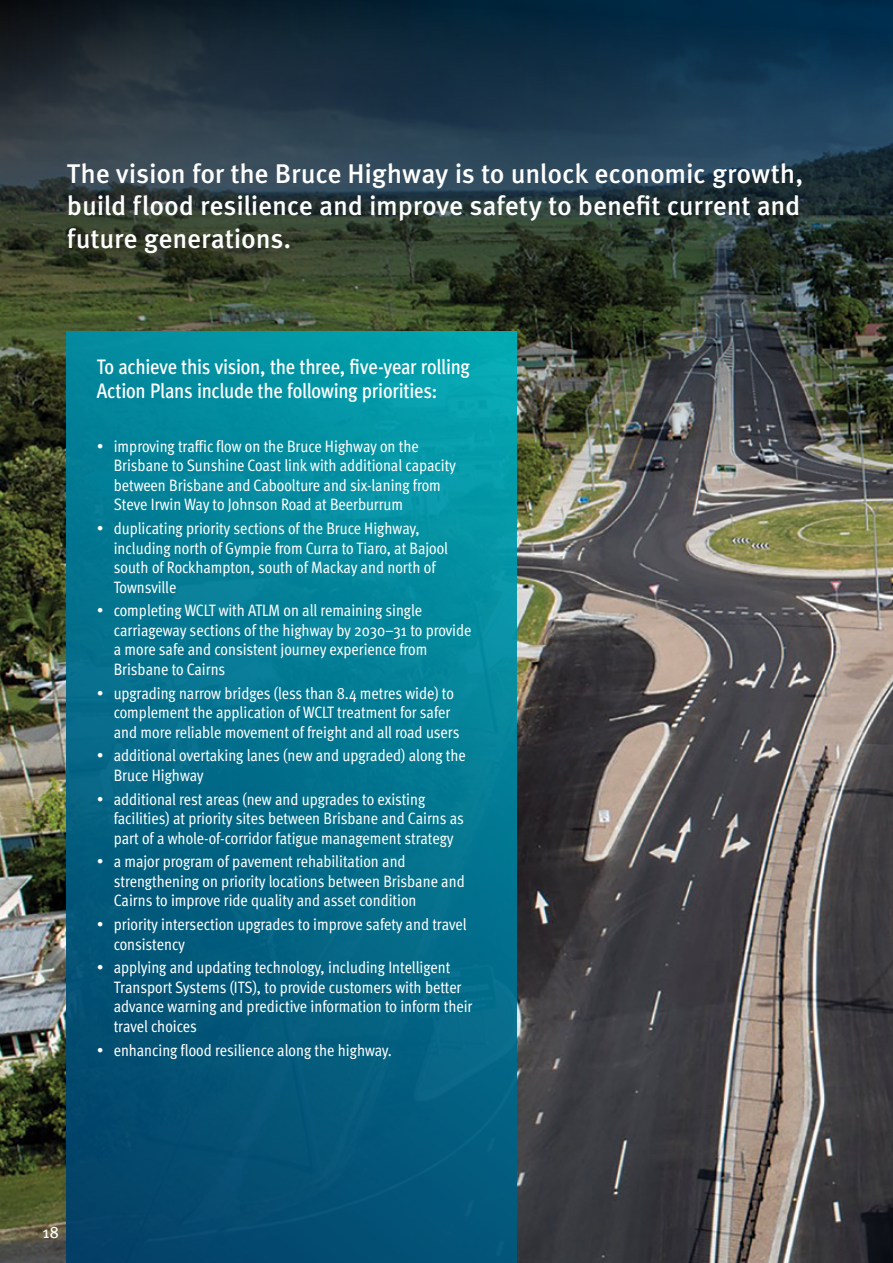
<style>
.page{position:relative;width:893px;height:1263px;background:#fff}
.page>*{position:absolute;margin:0;border:0;box-sizing:border-box;transform-origin:0 0}
.H2_2{font:500 27px/32.4px "Meta Pro";letter-spacing:-.01em;color:#fff;text-align:justify}
.t1{font:500 condensed 21px/24px "Meta Pro";letter-spacing:-.015em;color:#fff}
.t2{font:condensed 16.5px/19.5px "Meta Pro";color:#fff}
.t3{font:16.5px "Meta Pro";color:#fff}
</style>
<div class="page">
<img style="left:0;top:702px;width:893px;height:561px">
<img style="left:0;top:0;width:893px;height:702px">
<svg style="left:67px;top:332px;width:450px;height:931px;background:#03708c"></svg>
<hr style="left:892px;top:0;width:1px;height:631px;background:#003e69">
<h2 class="H2_2" style="left:67px;top:156px;width:738px">The vision for the Bruce Highway is to unlock economic growth, build flood resilience and improve safety to benefit current and future generations.</h2>
<h3 class="t1" style="left:97px;top:353px;width:375px">To achieve this vision, the three, five-year rolling<br>Action Plans include the following priorities:</h3>
<p class="t2" style="left:114px;top:435px;width:343px;text-indent:-17px">• improving traffic flow on the Bruce Highway on the Brisbane to Sunshine Coast link with additional capacity between Brisbane and Caboolture and six-laning from Steve Irwin Way to Johnson Road at Beerburrum</p>
<p class="t2" style="left:114px;top:517px;width:336px;text-indent:-17px">• duplicating priority sections of the Bruce Highway, including north of Gympie from Curra to Tiaro, at Bajool south of Rockhampton, south of Mackay and north of Townsville</p>
<p class="t2" style="left:114px;top:600px;width:359px;text-indent:-17px">• completing WCLT with ATLM on all remaining single carriageway sections of the highway by 2030–31 to provide a more safe and consistent journey experience from Brisbane to Cairns</p>
<p class="t2" style="left:114px;top:682px;width:347px;text-indent:-17px">• upgrading narrow bridges (less than 8.4 metres wide) to complement the application of WCLT treatment for safer and more reliable movement of freight and all road users</p>
<p class="t2" style="left:114px;top:745px;width:354px;text-indent:-17px">• additional overtaking lanes (new and upgraded) along the<br>Bruce Highway</p>
<p class="t2" style="left:114px;top:788px;width:352px;text-indent:-17px">• additional rest areas (new and upgrades to existing facilities) at priority sites between Brisbane and Cairns as part of a whole-of-corridor fatigue management strategy</p>
<p class="t2" style="left:114px;top:851px;width:352px;text-indent:-17px">• a major program of pavement rehabilitation and strengthening on priority locations between Brisbane and<br>Cairns to improve ride quality and asset condition</p>
<p class="t2" style="left:114px;top:913px;width:354px;text-indent:-17px">• priority intersection upgrades to improve safety and travel consistency</p>
<p class="t2" style="left:114px;top:957px;width:360px;text-indent:-17px">• applying and updating technology, including Intelligent Transport Systems (ITS), to provide customers with better advance warning and predictive information to inform their travel choices</p>
<p class="t2" style="left:97px;top:1039px;width:297px">• enhancing flood resilience along the highway.</p>
<p class="t3" style="left:43px;top:1219px;width:18px">18</p>
</div>
